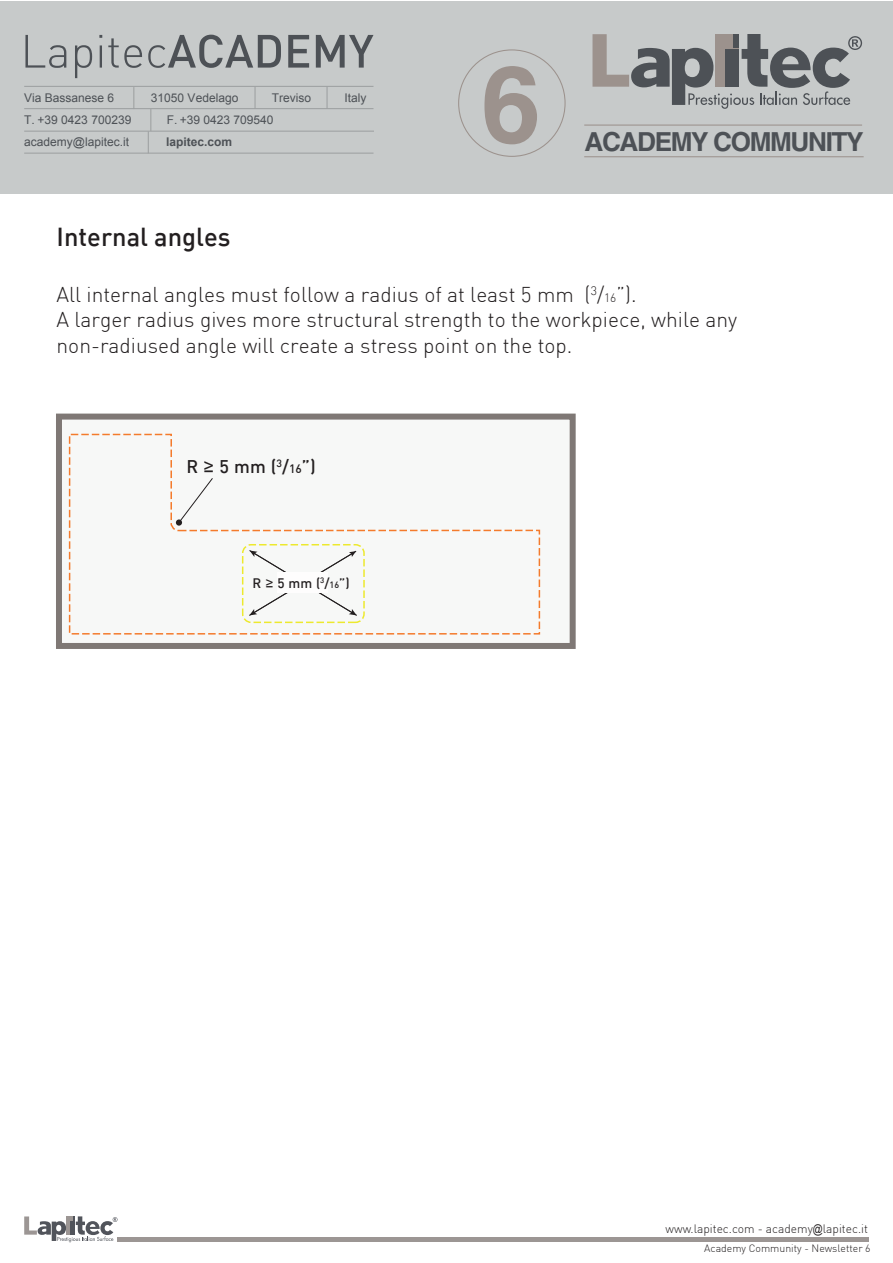
<style>
.page{position:relative;width:893px;height:1263px;background:#fff}
.page>*{position:absolute;margin:0;border:0;box-sizing:border-box;transform-origin:0 0}
.t1{font:700 107.4px "Helvetica";color:#9c928d}
.t2{font:700 26.25px "Helvetica";letter-spacing:-.055em;color:#4d5156}
.t3{font:500 25.5px "DIN";color:#231f20}
.t4{font:300 21px/25.2px "DIN";color:#231f20}
.t5{font:500 18px "DIN";color:#231f20}
.t6{font:500 13.5px "DIN";color:#231f20}
.t7{font:12px "Arial";color:#4d5156}
.t8{font:300 12px "DIN";color:#231f20}
.t9{font:700 12px "Arial";color:#4d5156}
.t10{font:300 10.5px "DIN";color:#231f20}
.s1{font-size:12px}
.s2{font-family:"Arial";font-weight:400}
.s3{font-size:9px}
.s4{font-family:"Arial Narrow";font-weight:400}
</style>
<div class="page">
<svg style="left:56px;top:414px;width:520px;height:235px"></svg>
<div style="left:0;top:1px;width:893px;height:193px;background:#c7caca"></div>
<svg style="left:592px;top:34px;width:270px;height:75px"></svg>
<hr style="left:584px;top:125px;width:278px;height:1px;background:#9c928d">
<hr style="left:584px;top:156px;width:280px;height:1px;background:#9c928d">
<hr style="left:24px;top:86px;width:349px;height:1px;background:#9da0a1">
<hr style="left:24px;top:108px;width:349px;height:1px;background:#9da0a1">
<hr style="left:24px;top:131px;width:350px;height:1px;background:#9da0a1">
<hr style="left:24px;top:153px;width:349px;height:1px;background:#9da0a1">
<svg style="left:148px;top:109px;width:3px;height:44px"></svg>
<svg style="left:133px;top:87px;width:1px;height:21px"></svg>
<hr style="left:254px;top:87px;width:2px;height:22px;background:#9da0a1">
<hr style="left:326px;top:87px;width:2px;height:22px;background:#9da0a1">
<svg style="left:25px;top:35px;width:41px;height:33px"></svg>
<svg style="left:75px;top:45px;width:17px;height:33px"></svg>
<hr style="left:100px;top:45px;width:2px;height:23px;background:#4d5156">
<svg style="left:108px;top:38px;width:34px;height:30px"></svg>
<svg style="left:148px;top:35px;width:133px;height:33px"></svg>
<svg style="left:288px;top:35px;width:21px;height:33px"></svg>
<svg style="left:316px;top:35px;width:57px;height:33px"></svg>
<svg style="left:24px;top:1216px;width:93px;height:26px"></svg>
<hr style="left:117px;top:1237px;width:752px;height:4px;background:#9c9694">
<svg style="left:68px;top:433px;width:473px;height:202px"></svg>
<div style="left:176px;top:519px;width:6px;height:7px;background:#231f20;border-radius:50%"></div>
<svg style="left:178px;top:477px;width:36px;height:47px"></svg>
<svg style="left:249px;top:550px;width:108px;height:65px"></svg>
<div style="left:278px;top:572px;width:50px;height:20px;background:#fefdfd"></div>
<div style="left:242px;top:544px;width:123px;height:79px;border:2px dashed #ede92e;border-radius:9px"></div>
<p class="t7" style="left:24px;top:90px;width:92px">Via Bassanese 6</p>
<p class="t7" style="left:151px;top:90px;width:89px">31050 Vedelago</p>
<p class="t7" style="left:272px;top:90px;width:41px">Treviso</p>
<p class="t7" style="left:344px;top:90px;width:24px">Italy</p>
<p class="t7" style="left:24px;top:112px;width:109px">T. +39 0423 700239</p>
<p class="t7" style="left:167px;top:112px;width:108px">F. +39 0423 709540</p>
<p class="t7" style="left:24px;top:134px;width:106px">academy@lapitec.it</p>
<p class="t9" style="left:166px;top:134px;width:68px">lapitec.com</p>
<h1 class="t1" style="left:481px;top:39px;width:61px">6</h1>
<p class="t2" style="left:584px;top:125px;width:281px">ACADEMY COMMUNITY</p>
<p class="t3" style="left:57px;top:221px;width:176px">Internal angles</p>
<p class="t4" style="left:57px;top:282px;width:682px">All internal angles must follow a radius of at least 5 mm (<sup>3</sup>/<span class="s1">16</span>”).<br>A larger radius gives more structural strength to the workpiece, while any non-radiused angle will create a stress point on the top.</p>
<p class="t5" style="left:186px;top:455px;width:131px">R <span class="s2">≥</span> 5 mm (<sup>3</sup>/<span class="s1">16</span>”)</p>
<p class="t6" style="left:253px;top:574px;width:99px">R <span class="s2">≥</span> 5 mm (<sup>3</sup>/<span class="s3">16</span>”)</p>
<p class="t8" style="left:666px;top:1221px;width:204px">www.lapitec.com - academy<span class="s4">@</span>lapitec.it</p>
<p class="t10" style="left:704px;top:1241px;width:168px">Academy Community - Newsletter 6</p>
</div>
